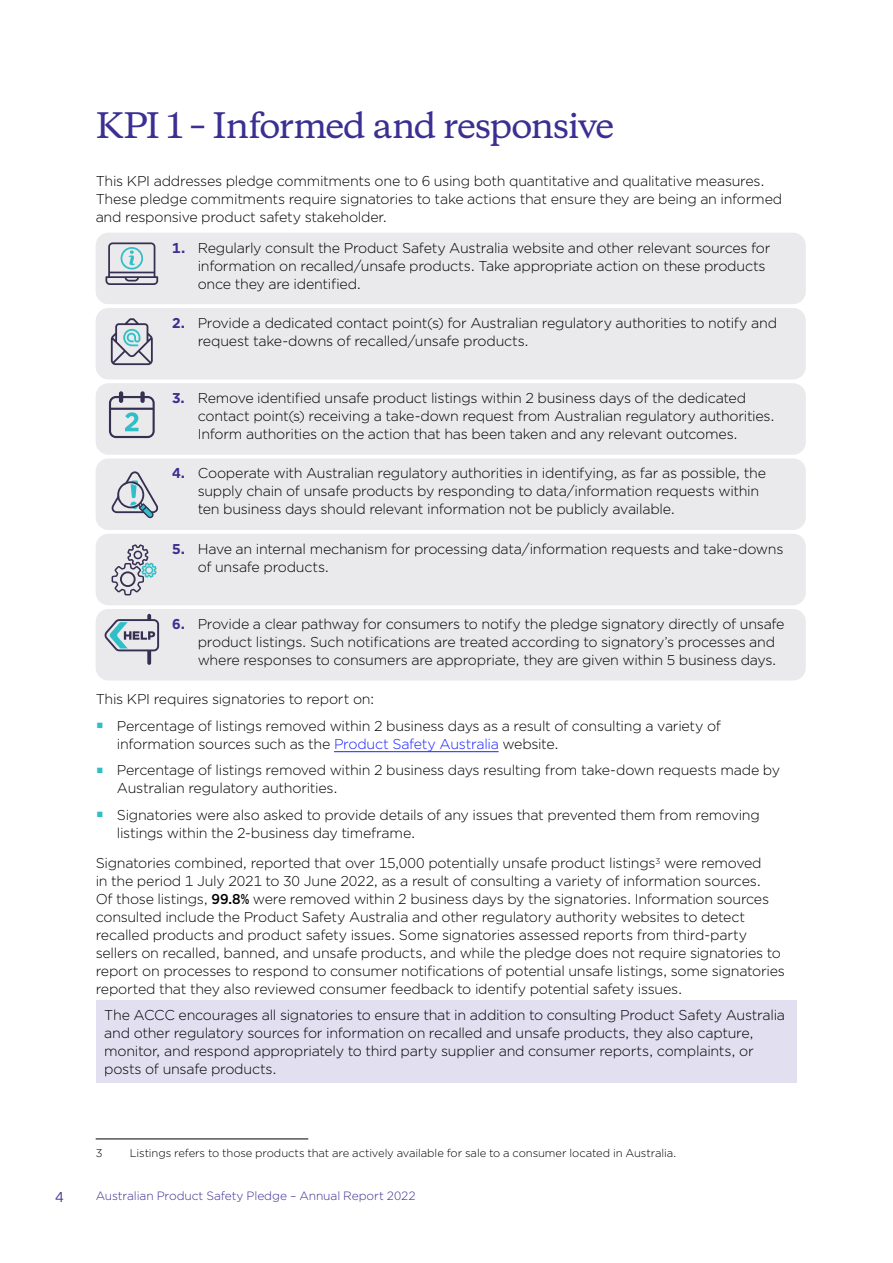
<style>
.page{position:relative;width:893px;height:1263px;background:#fff}
.page>*{position:absolute;margin:0;border:0;box-sizing:border-box;transform-origin:0 0}
._02_Heading_1{font:500 33px "Copernicus";letter-spacing:-.045em;color:#3b3092}
._01_Body_text{font:300 14.25px/18px "Gotham";letter-spacing:-.02em;color:#000}
._01_Body_bullet{font:300 14.25px/18px "Gotham";letter-spacing:-.02em;color:#000}
.t1{font:14.25px "Gotham";color:#3b3092}
.t2{font:300 12px "Gotham";letter-spacing:-.01em;color:#3b3092}
._01_Footnote{font:300 11.25px "Gotham";letter-spacing:-.01em;color:#000}
.s1{font-weight:700;color:#3b3092}
.s2{color:#1922fb}
.s3{font-weight:500}
</style>
<div class="page">
<div style="left:96px;top:233px;width:710px;height:71px;background:#eae9eb;border-radius:13px"></div>
<div style="left:96px;top:308px;width:710px;height:71px;background:#eae9eb;border-radius:13px"></div>
<div style="left:96px;top:383px;width:710px;height:72px;background:#eae9eb;border-radius:13px"></div>
<div style="left:96px;top:458px;width:710px;height:72px;background:#eae9eb;border-radius:13px"></div>
<div style="left:96px;top:534px;width:710px;height:71px;background:#eae9eb;border-radius:13px"></div>
<div style="left:96px;top:609px;width:710px;height:71px;background:#eae9eb;border-radius:13px"></div>
<hr style="left:334px;top:751px;width:165px;height:1px;background:#1922fb">
<div style="left:96px;top:1000px;width:700px;height:83px;background:#e2dff0"></div>
<hr style="left:96px;top:1139px;width:212px;height:1px;background:#000">
<svg style="left:105px;top:242px;width:53px;height:43px"></svg>
<svg style="left:111px;top:318px;width:42px;height:47px"></svg>
<svg style="left:109px;top:391px;width:46px;height:47px"></svg>
<svg style="left:111px;top:471px;width:47px;height:47px"></svg>
<svg style="left:112px;top:544px;width:45px;height:51px"></svg>
<svg style="left:104px;top:614px;width:55px;height:51px"></svg>
<h1 class="_02_Heading_1" style="left:96px;top:97px;width:520px">KPI 1 – Informed and responsive</h1>
<p class="_01_Body_text" style="left:96px;top:171px;width:688px">This KPI addresses pledge commitments one to 6 using both quantitative and qualitative measures.<br>These pledge commitments require signatories to take actions that ensure they are being an informed and responsive product safety stakeholder.</p>
<p class="_01_Body_text" style="left:198px;top:238px;width:574px;text-indent:-26px"><span class="s1">1.</span> Regularly consult the Product Safety Australia website and other relevant sources for information on recalled/unsafe products. Take appropriate action on these products once they are identified.</p>
<p class="_01_Body_text" style="left:198px;top:313px;width:581px;text-indent:-26px"><span class="s1">2.</span> Provide a dedicated contact point(s) for Australian regulatory authorities to notify and request take-downs of recalled/unsafe products.</p>
<p class="_01_Body_text" style="left:198px;top:389px;width:579px;text-indent:-26px"><span class="s1">3.</span> Remove identified unsafe product listings within 2 business days of the dedicated contact point(s) receiving a take-down request from Australian regulatory authorities.<br>Inform authorities on the action that has been taken and any relevant outcomes.</p>
<p class="_01_Body_text" style="left:198px;top:464px;width:570px;text-indent:-26px"><span class="s1">4.</span> Cooperate with Australian regulatory authorities in identifying, as far as possible, the supply chain of unsafe products by responding to data/information requests within ten business days should relevant information not be publicly available.</p>
<p class="_01_Body_text" style="left:198px;top:539px;width:587px;text-indent:-26px"><span class="s1">5.</span> Have an internal mechanism for processing data/information requests and take-downs of unsafe products.</p>
<p class="_01_Body_text" style="left:198px;top:614px;width:588px;text-indent:-26px"><span class="s1">6.</span> Provide a clear pathway for consumers to notify the pledge signatory directly of unsafe product listings. Such notifications are treated according to signatory’s processes and where responses to consumers are appropriate, they are given within 5 business days.</p>
<p class="_01_Body_text" style="left:96px;top:690px;width:280px">This KPI requires signatories to report on:</p>
<p class="_01_Body_bullet" style="left:117px;top:716px;width:606px">Percentage of listings removed within 2 business days as a result of consulting a variety of information sources such as the <span class="s2">Product Safety Australia</span> website.</p>
<p class="_01_Body_bullet" style="left:117px;top:761px;width:665px">Percentage of listings removed within 2 business days resulting from take-down requests made by<br>Australian regulatory authorities.</p>
<p class="_01_Body_bullet" style="left:117px;top:805px;width:644px">Signatories were also asked to provide details of any issues that prevented them from removing listings within the 2-business day timeframe.</p>
<p class="_01_Body_text" style="left:96px;top:854px;width:691px">Signatories combined, reported that over 15,000 potentially unsafe product listings<sup>3</sup> were removed<br>in the period 1 July 2021 to 30 June 2022, as a result of consulting a variety of information sources.<br>Of those listings, <span class="s3">99.8%</span> were removed within 2 business days by the signatories. Information sources consulted include the Product Safety Australia and other regulatory authority websites to detect recalled products and product safety issues. Some signatories assessed reports from third-party sellers on recalled, banned, and unsafe products, and while the pledge does not require signatories to report on processes to respond to consumer notifications of potential unsafe listings, some signatories reported that they also reviewed consumer feedback to identify potential safety issues.</p>
<p class="_01_Body_text" style="left:104px;top:1006px;width:682px">The ACCC encourages all signatories to ensure that in addition to consulting Product Safety Australia and other regulatory sources for information on recalled and unsafe products, they also capture, monitor, and respond appropriately to third party supplier and consumer reports, complaints, or posts of unsafe products.</p>
<p class="_01_Footnote" style="left:96px;top:1145px;width:8px">3</p>
<p class="_01_Footnote" style="left:130px;top:1145px;width:548px">Listings refers to those products that are actively available for sale to a consumer located in Australia.</p>
<p class="t1" style="left:55px;top:1188px;width:10px">4</p>
<p class="t2" style="left:96px;top:1188px;width:322px">Australian Product Safety Pledge – Annual Report 2022</p>
</div>
